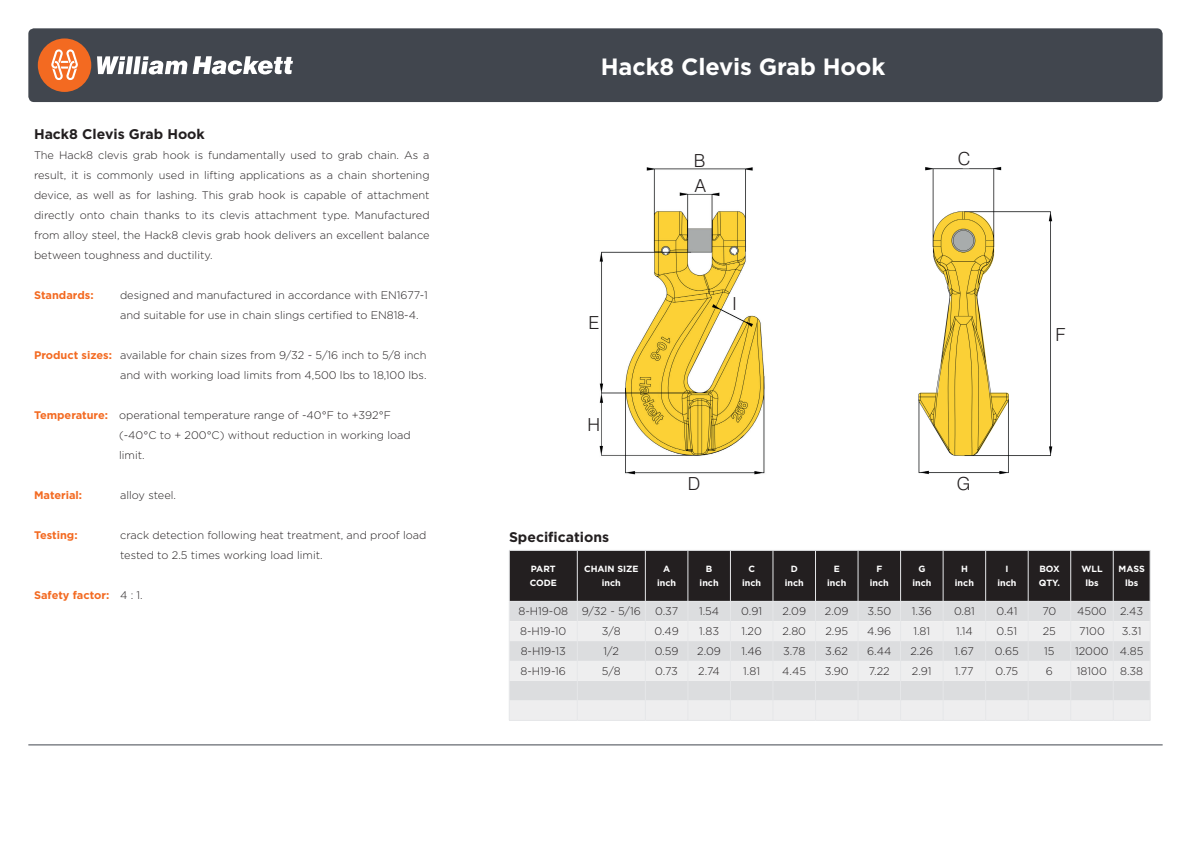
<style>
.page{position:relative;width:1191px;height:842px;background:#fff}
.page>*{position:absolute;margin:0;border:0;box-sizing:border-box;transform-origin:0 0}
.t1{font:700 23.5px "Gotham";letter-spacing:-.005em;color:#fff}
.t2{font:300 18px "Swiss 721 BT";color:#231f20}
.t3{font:700 14px "Gotham";color:#231f20}
.t4{font:300 11px/20px "Gotham";color:#231f20}
.t5{font:700 11px "Gotham";color:#f36a21}
.t6{font:700 9px/14px "Gotham";color:#fff;text-align:center}
.s1{font-weight:700;color:#f36a21}
.s2{font-weight:300;color:#231f20}
</style>
<div class="page">
<div style="left:28px;top:28px;width:1134px;height:74px;background:#41464e;border-radius:6px"></div>
<hr style="left:28px;top:744px;width:1134px;height:1px;background:#41464e">
<hr style="left:1150px;top:550px;width:1px;height:51px;background:#e6e7e9">
<hr style="left:509px;top:720px;width:68px;height:1px;background:#e6e7e9">
<hr style="left:577px;top:720px;width:68px;height:1px;background:#e6e7e9">
<hr style="left:645px;top:720px;width:43px;height:1px;background:#e6e7e9">
<hr style="left:688px;top:720px;width:42px;height:1px;background:#e6e7e9">
<hr style="left:730px;top:720px;width:43px;height:1px;background:#e6e7e9">
<hr style="left:773px;top:720px;width:42px;height:1px;background:#e6e7e9">
<hr style="left:815px;top:720px;width:43px;height:1px;background:#e6e7e9">
<hr style="left:858px;top:720px;width:42px;height:1px;background:#e6e7e9">
<hr style="left:900px;top:720px;width:43px;height:1px;background:#e6e7e9">
<hr style="left:943px;top:720px;width:42px;height:1px;background:#e6e7e9">
<hr style="left:985px;top:720px;width:43px;height:1px;background:#e6e7e9">
<hr style="left:1028px;top:720px;width:42px;height:1px;background:#e6e7e9">
<hr style="left:1070px;top:720px;width:43px;height:1px;background:#e6e7e9">
<hr style="left:1113px;top:720px;width:37px;height:1px;background:#e6e7e9">
<svg style="left:509px;top:550px;width:641px;height:170px;background:#adacad"></svg>
<img style="left:918px;top:166px;width:135px;height:309px">
<img style="left:599px;top:167px;width:166px;height:308px">
<div style="left:38px;top:38px;width:53px;height:54px;background:#f36a21;border-radius:50%"></div>
<svg style="left:193px;top:56px;width:100px;height:18px"></svg>
<svg style="left:97px;top:56px;width:90px;height:19px"></svg>
<svg style="left:51px;top:49px;width:27px;height:31px"></svg>
<p class="t3" style="left:34px;top:125px;width:172px">Hack8 Clevis Grab Hook</p>
<p class="t4" style="left:34px;top:145px;width:397px;text-align:justify">The Hack8 clevis grab hook is fundamentally used to grab chain. As a result, it is commonly used in lifting applications as a chain shortening device, as well as for lashing. This grab hook is capable of attachment directly onto chain thanks to its clevis attachment type. Manufactured from alloy steel, the Hack8 clevis grab hook delivers an excellent balance between toughness and ductility.</p>
<p class="t5" style="left:34px;top:288px;width:61px">Standards:</p>
<p class="t4" style="left:120px;top:285px;width:309px">designed and manufactured in accordance with EN1677-1 and suitable for use in chain slings certified to EN818-4.</p>
<p class="t4" style="left:34px;top:345px;width:394px;text-align:right"><span class="s1">Product sizes:</span> available for chain sizes from 9/32 - 5/16 inch to 5/8 inch and with working load limits from 4,500 lbs to 18,100 lbs.</p>
<p class="t4" style="left:119px;top:405px;width:293px;text-indent:-85px"><span class="s1">Temperature:</span> operational temperature range of -40°F to +392°F (-40°C to + 200°C) without reduction in working load limit.</p>
<p class="t5" style="left:34px;top:488px;width:50px">Material:</p>
<p class="t4" style="left:120px;top:485px;width:57px">alloy steel.</p>
<p class="t5" style="left:34px;top:528px;width:45px">Testing:</p>
<p class="t4" style="left:120px;top:525px;width:308px">crack detection following heat treatment, and proof load tested to 2.5 times working load limit.</p>
<p class="t5" style="left:34px;top:588px;width:110px">Safety factor: <span class="s2">4 : 1.</span></p>
<h1 class="t1" style="left:601px;top:51px;width:286px">Hack8 Clevis Grab Hook</h1>
<h2 class="t2" style="left:694px;top:150px;width:13px">B</h2>
<h2 class="t2" style="left:958px;top:147px;width:14px">C</h2>
<h2 class="t2" style="left:588px;top:312px;width:12px">E</h2>
<h2 class="t2" style="left:587px;top:414px;width:14px">H</h2>
<p class="t3" style="left:509px;top:528px;width:102px">Specifications</p>
<h2 class="t2" style="left:694px;top:175px;width:13px">A</h2>
<h2 class="t2" style="left:732px;top:293px;width:6px">I</h2>
<h2 class="t2" style="left:688px;top:472px;width:14px">D</h2>
<h2 class="t2" style="left:956px;top:472px;width:15px">G</h2>
<h2 class="t2" style="left:1055px;top:324px;width:12px">F</h2>
<p class="t6" style="left:529px;top:562px;width:29px;text-align:left">PART<br>CODE</p>
<p class="t6" style="left:584px;top:562px;width:56px">CHAIN SIZE inch</p>
<p class="t6" style="left:657px;top:562px;width:21px">A inch</p>
<p class="t6" style="left:699px;top:562px;width:21px">B inch</p>
<p class="t6" style="left:742px;top:562px;width:21px">C inch</p>
<p class="t6" style="left:784px;top:562px;width:21px">D inch</p>
<p class="t6" style="left:827px;top:562px;width:21px">E inch</p>
<p class="t6" style="left:869px;top:562px;width:21px">F inch</p>
<p class="t6" style="left:912px;top:562px;width:21px">G inch</p>
<p class="t6" style="left:955px;top:562px;width:21px">H inch</p>
<p class="t6" style="left:997px;top:562px;width:21px">I inch</p>
<p class="t6" style="left:1039px;top:562px;width:23px;text-align:left">BOX<br>QTY.</p>
<p class="t6" style="left:1081px;top:562px;width:23px">WLL lbs</p>
<p class="t6" style="left:1118px;top:562px;width:28px">MASS lbs</p>
<p class="t4" style="left:518px;top:601px;width:124px">8-H19-08 9/32 - 5/16</p>
<p class="t4" style="left:655px;top:601px;width:25px">0.37</p>
<p class="t4" style="left:699px;top:601px;width:22px">1.54</p>
<p class="t4" style="left:741px;top:601px;width:22px">0.91</p>
<p class="t4" style="left:782px;top:601px;width:25px">2.09</p>
<p class="t4" style="left:825px;top:601px;width:25px">2.09</p>
<p class="t4" style="left:867px;top:601px;width:25px">3.50</p>
<p class="t4" style="left:912px;top:601px;width:21px">1.36</p>
<p class="t4" style="left:954px;top:601px;width:22px">0.81</p>
<p class="t4" style="left:996px;top:601px;width:22px">0.41</p>
<p class="t4" style="left:1042px;top:601px;width:16px">70</p>
<p class="t4" style="left:1077px;top:601px;width:67px">4500 2.43</p>
<p class="t4" style="left:520px;top:621px;width:48px">8-H19-10</p>
<p class="t4" style="left:602px;top:621px;width:20px">3/8</p>
<p class="t4" style="left:654px;top:621px;width:26px">0.49</p>
<p class="t4" style="left:699px;top:621px;width:21px">1.83</p>
<p class="t4" style="left:741px;top:621px;width:22px">1.20</p>
<p class="t4" style="left:782px;top:621px;width:25px">2.80</p>
<p class="t4" style="left:825px;top:621px;width:24px">2.95</p>
<p class="t4" style="left:867px;top:621px;width:25px">4.96</p>
<p class="t4" style="left:913px;top:621px;width:18px">1.81</p>
<p class="t4" style="left:956px;top:621px;width:18px">1.14</p>
<p class="t4" style="left:996px;top:621px;width:22px">0.51</p>
<p class="t4" style="left:1042px;top:621px;width:15px">25</p>
<p class="t4" style="left:1079px;top:621px;width:27px">7100</p>
<p class="t4" style="left:1121px;top:621px;width:21px">3.31</p>
<p class="t4" style="left:520px;top:640px;width:47px">8-H19-13</p>
<p class="t4" style="left:603px;top:640px;width:17px">1/2</p>
<p class="t4" style="left:654px;top:640px;width:25px">0.59</p>
<p class="t4" style="left:697px;top:640px;width:25px">2.09</p>
<p class="t4" style="left:741px;top:640px;width:22px">1.46</p>
<p class="t4" style="left:783px;top:640px;width:24px">3.78</p>
<p class="t4" style="left:825px;top:640px;width:24px">3.62</p>
<p class="t4" style="left:867px;top:640px;width:26px">6.44</p>
<p class="t4" style="left:910px;top:640px;width:24px">2.26</p>
<p class="t4" style="left:954px;top:640px;width:21px">1.67</p>
<p class="t4" style="left:995px;top:640px;width:25px">0.65</p>
<p class="t4" style="left:1044px;top:640px;width:12px">15</p>
<p class="t4" style="left:1075px;top:640px;width:70px">12000 4.85</p>
<p class="t4" style="left:520px;top:660px;width:47px">8-H19-16</p>
<p class="t4" style="left:602px;top:660px;width:20px">5/8</p>
<p class="t4" style="left:655px;top:660px;width:24px">0.73</p>
<p class="t4" style="left:698px;top:660px;width:23px">2.74</p>
<p class="t4" style="left:743px;top:660px;width:18px">1.81</p>
<p class="t4" style="left:782px;top:660px;width:25px">4.45</p>
<p class="t4" style="left:824px;top:660px;width:26px">3.90</p>
<p class="t4" style="left:869px;top:660px;width:22px">7.22</p>
<p class="t4" style="left:912px;top:660px;width:21px">2.91</p>
<p class="t4" style="left:955px;top:660px;width:20px">1.77</p>
<p class="t4" style="left:995px;top:660px;width:24px">0.75</p>
<p class="t4" style="left:1045px;top:660px;width:9px">6</p>
<p class="t4" style="left:1077px;top:660px;width:68px">18100 8.38</p>
</div>
